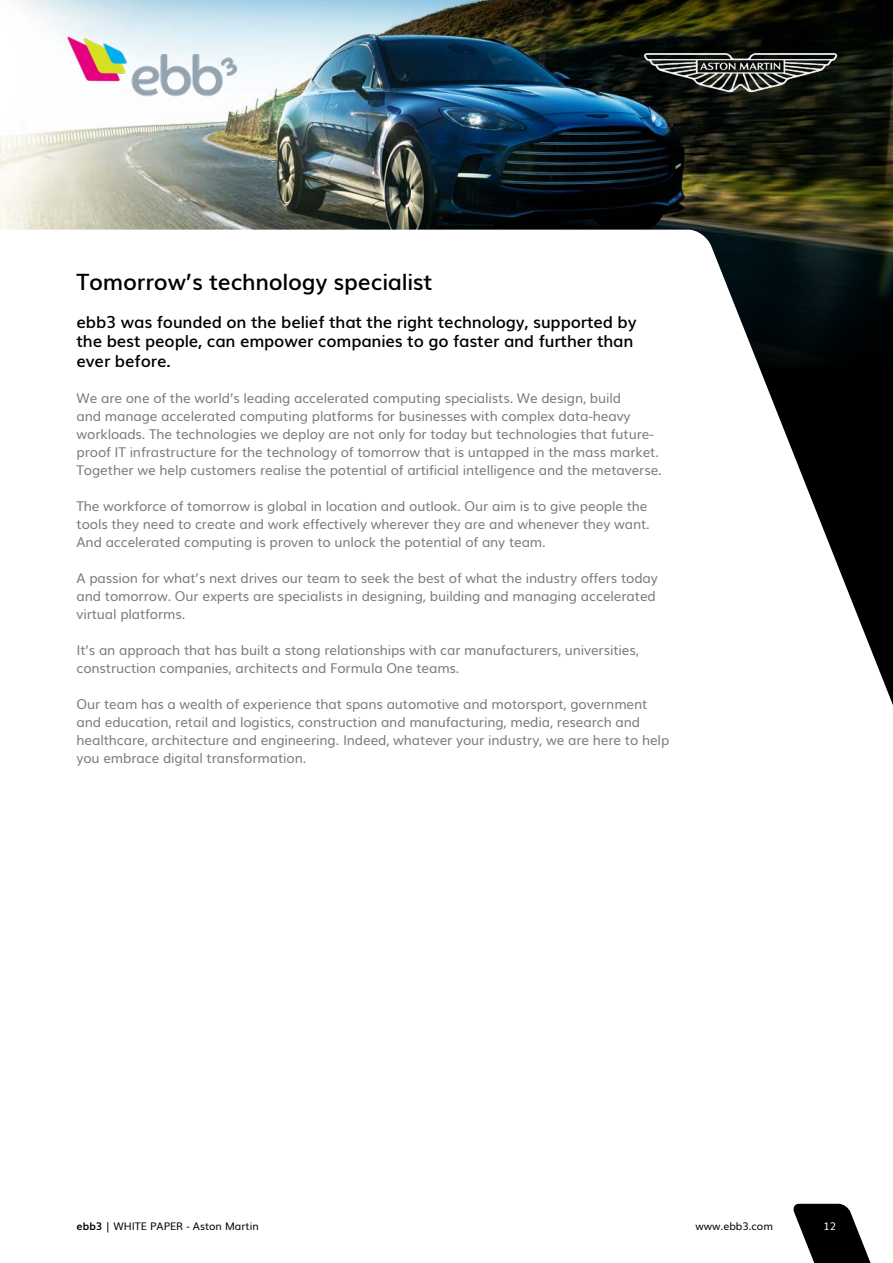
<style>
.page{position:relative;width:893px;height:1263px;background:#fff}
.page>*{position:absolute;margin:0;border:0;box-sizing:border-box;transform-origin:0 0}
.t1{font:600 22.5px "Muli";letter-spacing:-.01em;color:#000}
.t2{font:600 16.5px/19.5px "Muli";letter-spacing:-.01em;color:#000}
.t3{font:13.5px/18px "Muli";letter-spacing:-.01em;color:#7c7b7b}
.t4{font:10.5px "Muli";color:#000}
.t5{font:10.5px "Muli";color:#fff}
.s1{font-weight:700}
</style>
<div class="page">
<img style="left:0;top:0;width:893px;height:230px">
<svg style="left:692px;top:230px;width:201px;height:475px"></svg>
<svg style="left:793px;top:1204px;width:78px;height:59px"></svg>
<img style="left:60px;top:31px;width:184px;height:70px">
<img style="left:601px;top:14px;width:279px;height:116px">
<h1 class="t1" style="left:77px;top:264px;width:358px">Tomorrow’s technology specialist</h1>
<p class="t2" style="left:77px;top:311px;width:562px">ebb3 was founded on the belief that the right technology, supported by the best people, can empower companies to go faster and further than ever before.</p>
<p class="t3" style="left:77px;top:388px;width:587px">We are one of the world’s leading accelerated computing specialists. We design, build<br>and manage accelerated computing platforms for businesses with complex data-heavy workloads. The technologies we deploy are not only for today but technologies that future&shy;proof IT infrastructure for the technology of tomorrow that is untapped in the mass market.<br>Together we help customers realise the potential of artificial intelligence and the metaverse.</p>
<p class="t3" style="left:77px;top:496px;width:575px">The workforce of tomorrow is global in location and outlook. Our aim is to give people the tools they need to create and work effectively wherever they are and whenever they want.<br>And accelerated computing is proven to unlock the potential of any team.</p>
<p class="t3" style="left:77px;top:568px;width:583px">A passion for what’s next drives our team to seek the best of what the industry offers today and tomorrow. Our experts are specialists in designing, building and managing accelerated virtual platforms.</p>
<p class="t3" style="left:77px;top:640px;width:564px">It’s an approach that has built a stong relationships with car manufacturers, universities, construction companies, architects and Formula One teams.</p>
<p class="t3" style="left:77px;top:694px;width:594px">Our team has a wealth of experience that spans automotive and motorsport, government and education, retail and logistics, construction and manufacturing, media, research and healthcare, architecture and engineering. Indeed, whatever your industry, we are here to help you embrace digital transformation.</p>
<p class="t4" style="left:77px;top:1217px;width:184px"><span class="s1">ebb3</span> | WHITE PAPER - Aston Martin</p>
<p class="t4" style="left:695px;top:1217px;width:79px">www.ebb3.com</p>
<p class="t5" style="left:823px;top:1217px;width:14px">12</p>
</div>
